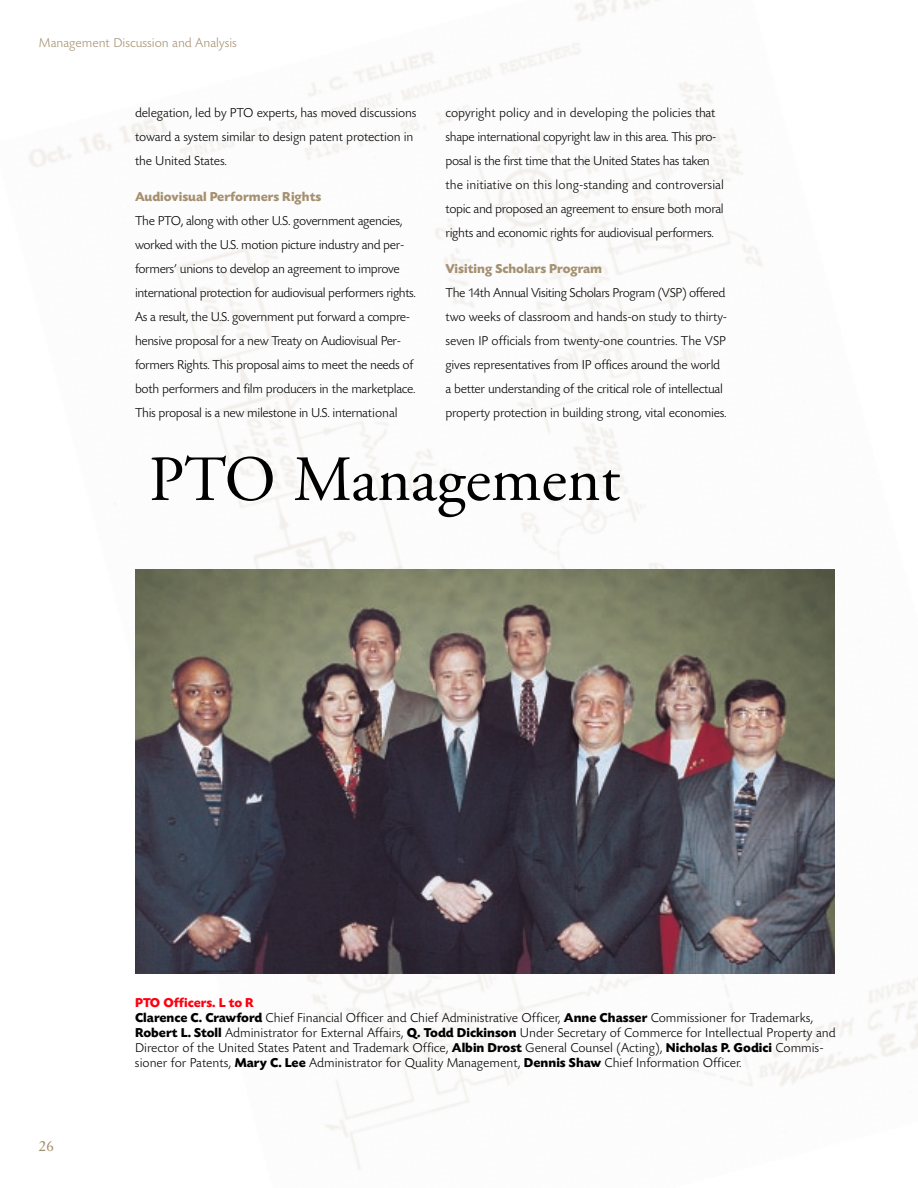
<style>
.page{position:relative;width:918px;height:1188px;background:#fff}
.page>*{position:absolute;margin:0;border:0;box-sizing:border-box;transform-origin:0 0}
.t1{font:64.2px "Adobe Garamond";color:#000}
.t2{font:15px "Stempel Garamond";color:#a59171}
.t3{font:300 13.5px/24px "Today SB";letter-spacing:-.02em;color:#000}
.t4{font:300 13.5px/15px "Today SB";color:#000}
.t5{font:700 13.5px "Today SB";color:#a59171}
.t6{font:300 13.5px "Today SB";color:#a59171}
.s1{font-weight:700;color:#ff000f}
.s2{font-weight:700}
</style>
<div class="page">
<img style="left:135px;top:569px;width:700px;height:405px">
<p class="t6" style="left:39px;top:38px;width:200px">Management Discussion and Analysis</p>
<p class="t3" style="left:135px;top:102px;width:283px">delegation, led by PTO experts, has moved discussions toward a system similar to design patent protection in the United States.</p>
<p class="t5" style="left:135px;top:191px;width:188px">Audiovisual Performers Rights</p>
<p class="t3" style="left:135px;top:210px;width:283px">The PTO, along with other U.S. government agencies, worked with the U.S. motion picture industry and per&shy;formers’ unions to develop an agreement to improve international protection for audiovisual performers rights.<br>As a result, the U.S. government put forward a compre&shy;hensive proposal for a new Treaty on Audiovisual Per&shy;formers Rights. This proposal aims to meet the needs of both performers and film producers in the marketplace.<br>This proposal is a new milestone in U.S. international</p>
<p class="t3" style="left:446px;top:102px;width:280px">copyright policy and in developing the policies that shape international copyright law in this area. This pro&shy;posal is the first time that the United States has taken the initiative on this long-standing and controversial topic and proposed an agreement to ensure both moral rights and economic rights for audiovisual performers.</p>
<p class="t5" style="left:446px;top:263px;width:158px">Visiting Scholars Program</p>
<p class="t3" style="left:446px;top:282px;width:283px">The 14th Annual Visiting Scholars Program (VSP) offered two weeks of classroom and hands-on study to thirty&shy;seven IP officials from twenty-one countries. The VSP gives representatives from IP offices around the world a better understanding of the critical role of intellectual property protection in building strong, vital economies.</p>
<h1 class="t1" style="left:149px;top:454px;width:473px">PTO Management</h1>
<p class="t2" style="left:39px;top:1139px;width:16px">26</p>
<p class="t4" style="left:135px;top:997px;width:702px"><span class="s1">PTO Officers. L to R<br></span><span class="s2">Clarence C. Crawford</span> Chief Financial Officer and Chief Administrative Officer, <span class="s2">Anne Chasser</span> Commissioner for Trademarks, <span class="s2">Robert L. Stoll</span> Administrator for External Affairs, <span class="s2">Q. Todd Dickinson</span> Under Secretary of Commerce for Intellectual Property and Director of the United States Patent and Trademark Office, <span class="s2">Albin Drost</span> General Counsel (Acting), <span class="s2">Nicholas P. Godici</span> Commis&shy;sioner for Patents, <span class="s2">Mary C. Lee</span> Administrator for Quality Management, <span class="s2">Dennis Shaw</span> Chief Information Officer.</p>
</div>
